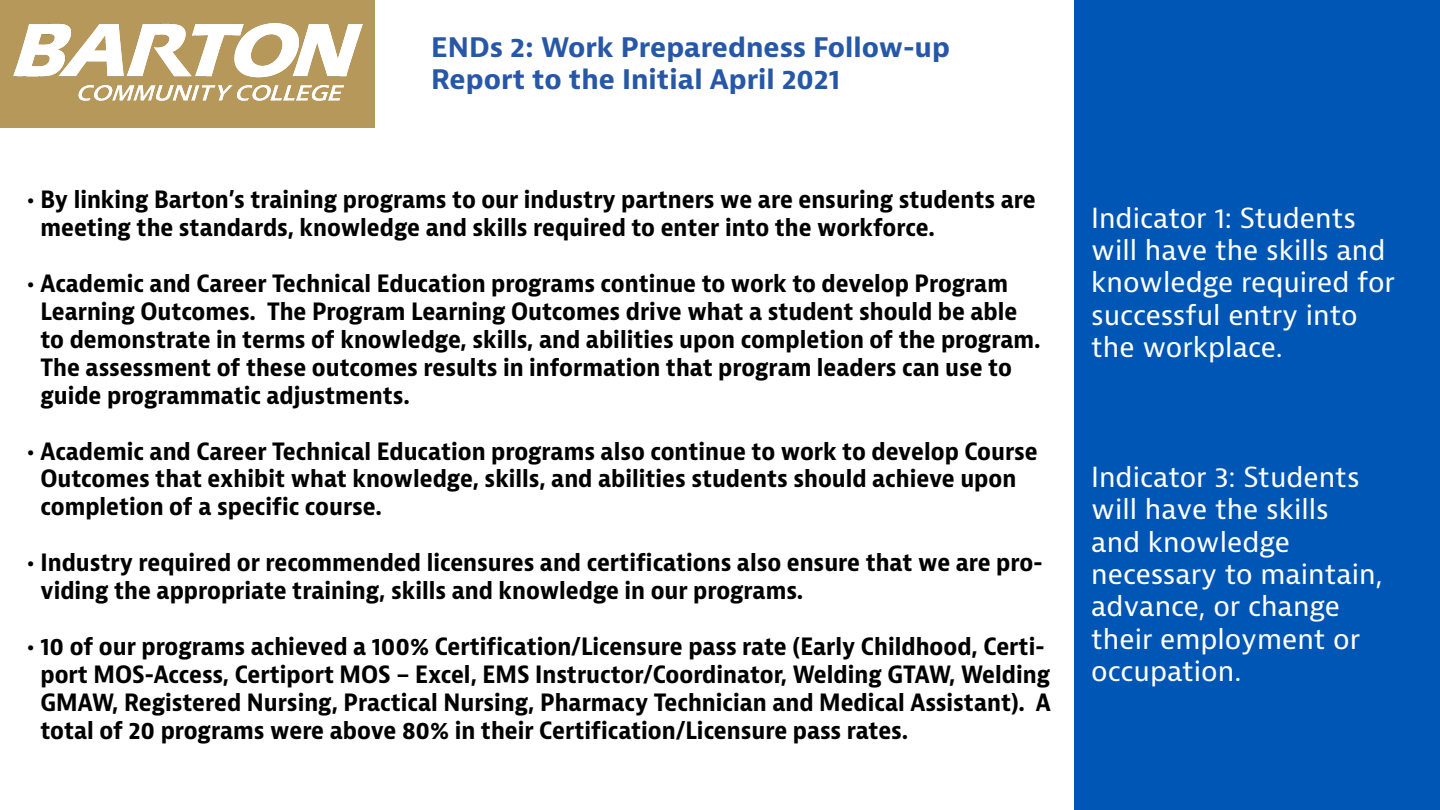
<style>
.page{position:relative;width:1440px;height:810px;background:#fff}
.page>*{position:absolute;margin:0;border:0;box-sizing:border-box;transform-origin:0 0}
.t1{font:27px/32.4px "Bernina Sans";color:#fff}
.t2{font:700 26.25px/31.5px "Bernina Sans";color:#2758a7}
.t3{font:700 condensed 23.25px/27.9px "Bernina Sans";color:#000}
.s1{color:#fff}
</style>
<div class="page">
<div style="left:0;top:0;width:375px;height:127px;background:#b6985a"></div>
<div style="left:1074px;top:0;width:366px;height:810px;background:#0056b4"></div>
<img style="left:14px;top:24px;width:349px;height:76px">
<p class="t2" style="left:431px;top:32px;width:520px">ENDs 2: Work Preparedness Follow-up<br>Report to the Initial April 2021 <span class="s1">Report</span></p>
<p class="t3" style="left:40px;top:187px;width:997px;text-indent:-14px">• By linking Barton’s training programs to our industry partners we are ensuring students are meeting the standards, knowledge and skills required to enter into the workforce.</p>
<p class="t3" style="left:40px;top:270px;width:1002px;text-indent:-14px">• Academic and Career Technical Education programs continue to work to develop Program Learning Outcomes. The Program Learning Outcomes drive what a student should be able to demonstrate in terms of knowledge, skills, and abilities upon completion of the program.<br>The assessment of these outcomes results in information that program leaders can use to guide programmatic adjustments.</p>
<p class="t3" style="left:40px;top:438px;width:999px;text-indent:-14px">• Academic and Career Technical Education programs also continue to work to develop Course<br>Outcomes that exhibit what knowledge, skills, and abilities students should achieve upon completion of a specific course.</p>
<p class="t3" style="left:40px;top:549px;width:1004px;text-indent:-14px">• Industry required or recommended licensures and certifications also ensure that we are pro&shy;viding the appropriate training, skills and knowledge in our programs.</p>
<p class="t3" style="left:40px;top:633px;width:1012px;text-indent:-14px">• 10 of our programs achieved a 100% Certification/Licensure pass rate (Early Childhood, Certi&shy;port MOS-Access, Certiport MOS – Excel, EMS Instructor/Coordinator, Welding GTAW, Welding GMAW, Registered Nursing, Practical Nursing, Pharmacy Technician and Medical Assistant). A total of 20 programs were above 80% in their Certification/Licensure pass rates.</p>
<p class="t1" style="left:1091px;top:202px;width:305px">Indicator 1: Students will have the skills and knowledge required for successful entry into the workplace.</p>
<p class="t1" style="left:1091px;top:461px;width:293px">Indicator 3: Students will have the skills and knowledge necessary to maintain, advance, or change their employment or occupation.</p>
</div>
